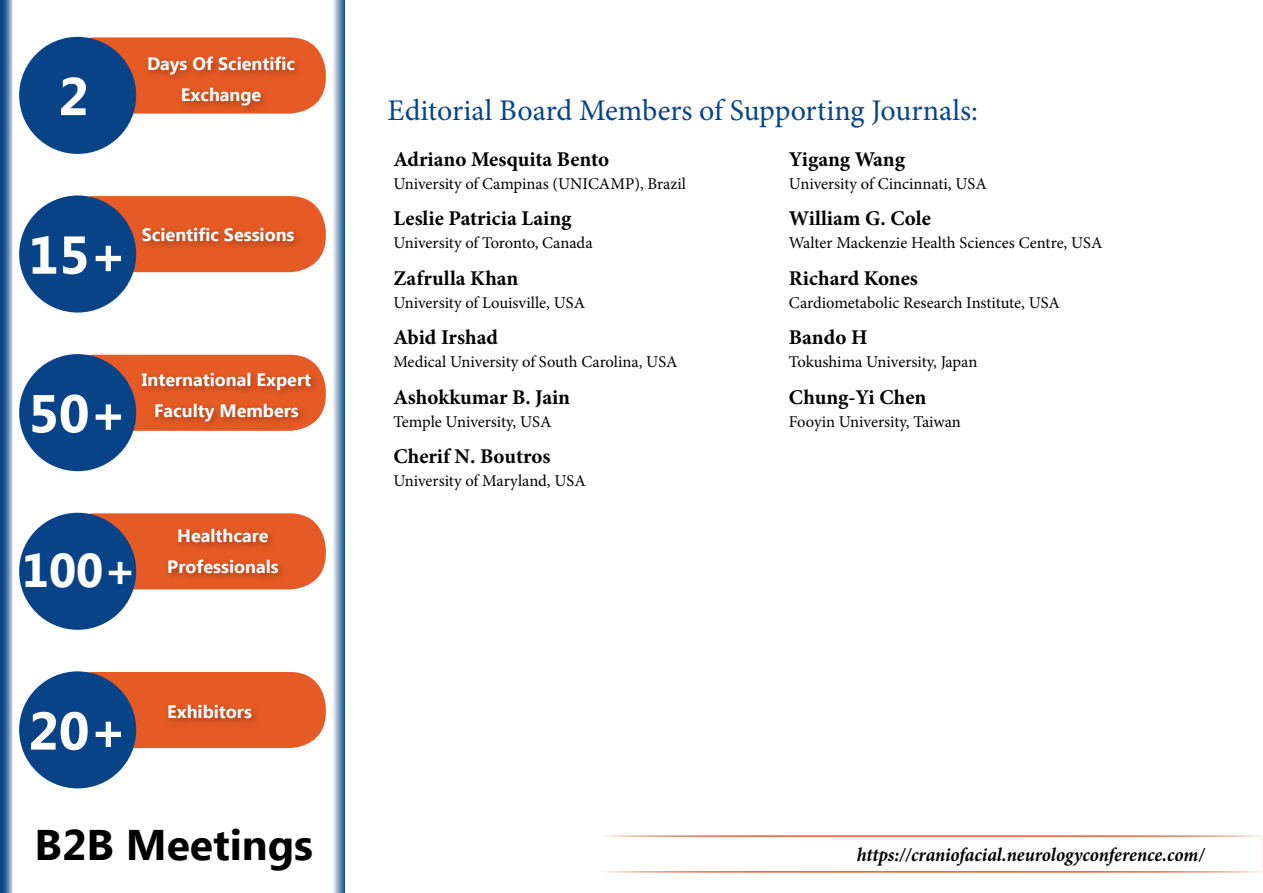
<style>
.page{position:relative;width:1263px;height:893px;background:#fff}
.page>*{position:absolute;margin:0;border:0;box-sizing:border-box;transform-origin:0 0}
.t1{font:700 53.25px "Ebrima";color:#fff}
.t2{font:700 47.25px "Ebrima";color:#fff}
.t3{font:700 42.75px "Ebrima";color:#000}
.t4{font:30px "Minion Pro";letter-spacing:-.005em;color:#084388}
.t5{font:700 21px "Minion Pro";color:#000}
.t6{font:italic 700 19.5px "Minion Pro";letter-spacing:-.005em;color:#000;scale:.95 1}
.t7{font:700 18px/30.9px "Ebrima";color:#fff;text-align:center}
.t8{font:16.5px "Minion Pro";color:#000}
</style>
<div class="page">
<svg style="left:333px;top:0;width:12px;height:893px"></svg>
<div style="left:58px;top:37px;width:268px;height:77px;background:#e65a25;border-radius:36px"></div>
<div style="left:19px;top:37px;width:117px;height:117px;background:#084388;border-radius:50%"></div>
<div style="left:144px;top:53px;width:160px;height:62px;background:#000;opacity:.3"></div>
<div style="left:58px;top:196px;width:268px;height:76px;background:#e65a25;border-radius:36px"></div>
<div style="left:19px;top:195px;width:117px;height:118px;background:#084388;border-radius:50%"></div>
<div style="left:139px;top:224px;width:164px;height:27px;background:#000;opacity:.3"></div>
<div style="left:58px;top:355px;width:268px;height:76px;background:#e65a25;border-radius:36px"></div>
<div style="left:19px;top:354px;width:117px;height:117px;background:#084388;border-radius:50%"></div>
<div style="left:138px;top:369px;width:183px;height:61px;background:#000;opacity:.3"></div>
<div style="left:58px;top:513px;width:268px;height:76px;background:#e65a25;border-radius:36px"></div>
<div style="left:19px;top:513px;width:117px;height:117px;background:#084388;border-radius:50%"></div>
<div style="left:164px;top:525px;width:123px;height:57px;background:#000;opacity:.3"></div>
<div style="left:58px;top:672px;width:268px;height:76px;background:#e65a25;border-radius:36px"></div>
<div style="left:19px;top:671px;width:117px;height:117px;background:#084388;border-radius:50%"></div>
<div style="left:164px;top:701px;width:97px;height:27px;background:#000;opacity:.3"></div>
<svg style="left:0;top:0;width:13px;height:893px"></svg>
<div style="left:597px;top:835px;width:666px;height:38px;background:#fff;border:2px solid #e65a25"></div>
<h1 class="t1" style="left:58px;top:57px;width:32px">2</h1>
<p class="t7" style="left:147px;top:49px;width:150px">Days Of Scientific<br>Exchange</p>
<h1 class="t1" style="left:28px;top:215px;width:100px">15+</h1>
<p class="t7" style="left:142px;top:220px;width:154px">Scientific Sessions</p>
<h1 class="t1" style="left:28px;top:374px;width:100px">50+</h1>
<p class="t7" style="left:142px;top:365px;width:171px">International Expert<br>Faculty Members</p>
<h2 class="t2" style="left:22px;top:535px;width:116px">100+</h2>
<p class="t7" style="left:167px;top:521px;width:113px">Healthcare<br>Professionals</p>
<h1 class="t1" style="left:28px;top:691px;width:100px">20+</h1>
<p class="t7" style="left:167px;top:697px;width:86px">Exhibitors</p>
<h3 class="t3" style="left:35px;top:813px;width:280px">B2B Meetings</h3>
<h3 class="t4" style="left:387px;top:90px;width:592px">Editorial Board Members of Supporting Journals:</h3>
<p class="t5" style="left:393px;top:144px;width:217px">Adriano Mesquita Bento</p>
<p class="t8" style="left:393px;top:172px;width:294px">University of Campinas (UNICAMP), Brazil</p>
<p class="t5" style="left:393px;top:204px;width:180px">Leslie Patricia Laing</p>
<p class="t8" style="left:393px;top:232px;width:201px">University of Toronto, Canada</p>
<p class="t5" style="left:393px;top:263px;width:127px">Zafrulla Khan</p>
<p class="t8" style="left:393px;top:291px;width:193px">University of Louisville, USA</p>
<p class="t5" style="left:393px;top:323px;width:106px">Abid Irshad</p>
<p class="t8" style="left:393px;top:351px;width:286px">Medical University of South Carolina, USA</p>
<p class="t5" style="left:393px;top:382px;width:178px">Ashokkumar B. Jain</p>
<p class="t8" style="left:393px;top:410px;width:160px">Temple University, USA</p>
<p class="t5" style="left:393px;top:442px;width:159px">Cherif N. Boutros</p>
<p class="t8" style="left:393px;top:470px;width:194px">University of Maryland, USA</p>
<p class="t5" style="left:789px;top:144px;width:118px">Yigang Wang</p>
<p class="t8" style="left:789px;top:172px;width:199px">University of Cincinnati, USA</p>
<p class="t5" style="left:789px;top:204px;width:144px">William G. Cole</p>
<p class="t8" style="left:789px;top:232px;width:315px">Walter Mackenzie Health Sciences Centre, USA</p>
<p class="t5" style="left:789px;top:263px;width:131px">Richard Kones</p>
<p class="t8" style="left:789px;top:291px;width:273px">Cardiometabolic Research Institute, USA</p>
<p class="t5" style="left:789px;top:323px;width:80px">Bando H</p>
<p class="t8" style="left:789px;top:351px;width:190px">Tokushima University, Japan</p>
<p class="t5" style="left:789px;top:382px;width:139px">Chung-Yi Chen</p>
<p class="t8" style="left:789px;top:410px;width:173px">Fooyin University, Taiwan</p>
<p class="t6" style="left:857px;top:841px;width:367px">https://craniofacial.neurologyconference.com/</p>
</div>
